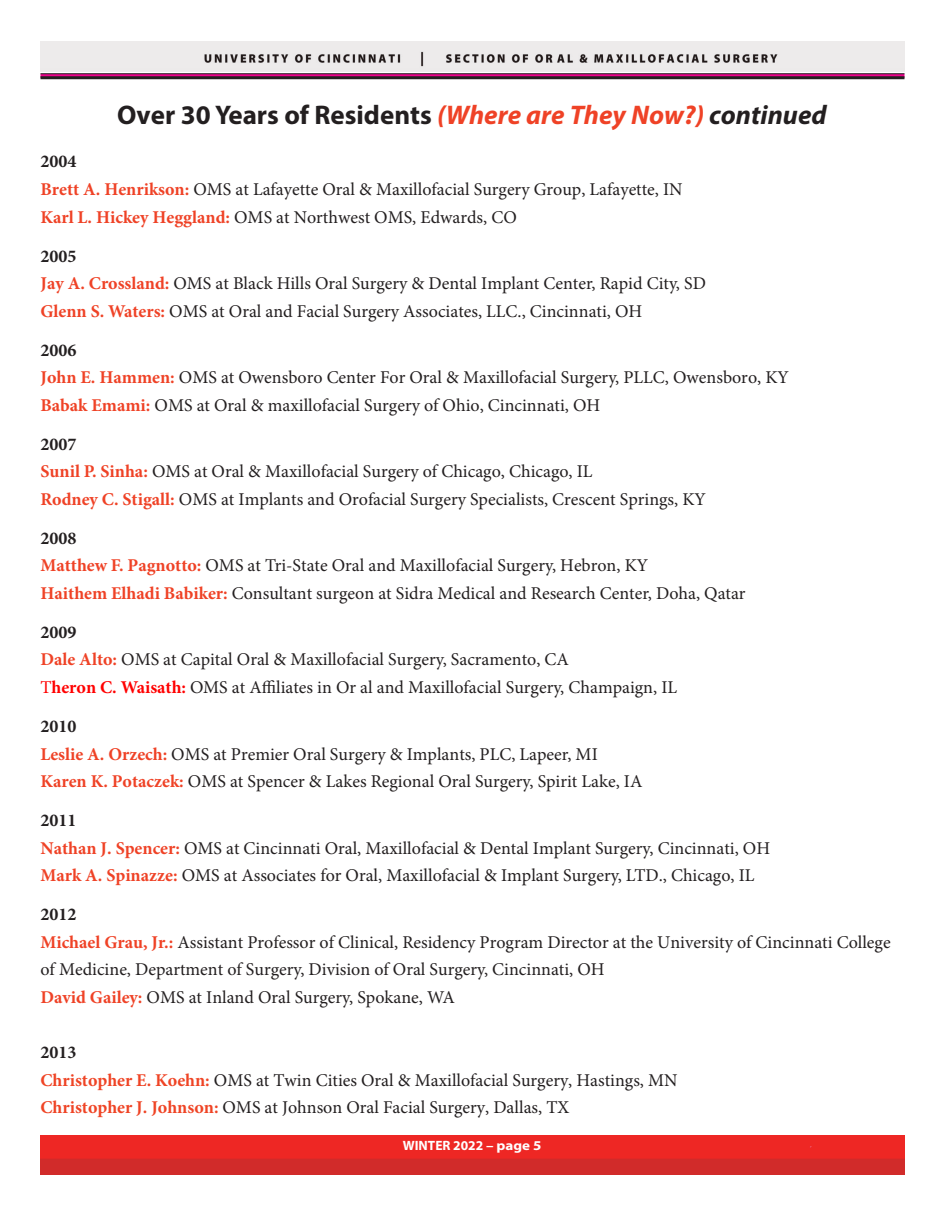
<style>
.page{position:relative;width:945px;height:1215px;background:#fff}
.page>*{position:absolute;margin:0;border:0;box-sizing:border-box;transform-origin:0 0}
.t1{font:700 27px "Myriad Pro";color:#231f20}
.t2{font:18px/27.6px "Minion Pro";color:#231f20}
.t3{font:700 13.5px "Myriad Pro";color:#fff}
.s1{font-style:italic;color:#ef4226}
.s2{font-style:italic}
.s3{font-weight:700}
.s4{font-weight:700;color:#ef4226}
.s5{color:#f00}
.s6{font-weight:700;color:#f00}
.s7{font-weight:700;color:#ef4425}
</style>
<div class="page">
<img style="left:40px;top:41px;width:864px;height:30px">
<img style="left:40px;top:1135px;width:864px;height:39px">
<svg style="left:40px;top:74px;width:864px;height:2px;background:#d4057e"></svg>
<hr style="left:40px;top:73px;width:864px;height:1px;background:#231f20">
<hr style="left:40px;top:76px;width:864px;height:3px;background:#231f20">
<h1 class="t1" style="left:117px;top:104px;width:711px">Over 30 Years of Residents <span class="s1">(Where are They Now?)</span> <span class="s2">continued</span></h1>
<p class="t2" style="left:40px;top:149px;width:644px"><span class="s3">2004<br></span><span class="s4">Brett A. Henrikson:</span> OMS at Lafayette Oral &amp; Maxillofacial Surgery Group, Lafayette, IN<br><span class="s4">Karl L. Hickey Heggland:</span> OMS at Northwest OMS, Edwards, CO</p>
<p class="t2" style="left:40px;top:244px;width:667px"><span class="s3">2005<br></span><span class="s4">Jay A. Crossland:</span> OMS at Black Hills Oral Surgery &amp; Dental Implant Center, Rapid City, SD<br><span class="s4">Glenn S. Waters:</span> OMS at Oral and Facial Surgery Associates, LLC., Cincinnati, OH</p>
<p class="t2" style="left:40px;top:338px;width:750px"><span class="s3">2006<br></span><span class="s4">John E. Hammen:</span> OMS at Owensboro Center For Oral &amp; Maxillofacial Surgery, PLLC, Owensboro, KY<br><span class="s4">Babak Emami:</span> OMS at Oral &amp; maxillofacial Surgery of Ohio, Cincinnati, OH</p>
<p class="t2" style="left:40px;top:432px;width:667px"><span class="s3">2007<br></span><span class="s4">Sunil P. Sinha:</span> OMS at Oral &amp; Maxillofacial Surgery of Chicago, Chicago, IL<br><span class="s4">Rodney C. Stigall:</span> OMS at Implants and Orofacial Surgery Specialists, Crescent Springs, KY</p>
<p class="t2" style="left:40px;top:526px;width:707px"><span class="s3">2008<br></span><span class="s4">Matthew F. Pagnotto:</span> OMS at Tri-State Oral and Maxillofacial Surgery, Hebron, KY<br><span class="s4">Haithem Elhadi Babiker:</span> Consultant surgeon at Sidra Medical and Research Center, Doha, Qatar</p>
<p class="t2" style="left:40px;top:620px;width:638px"><span class="s3">2009<br></span><span class="s4">Dale Alto:</span> OMS at Capital Oral &amp; Maxillofacial Surgery, Sacramento, CA<br><span class="s5">T</span><span class="s6">heron C. Waisath:</span> OMS at Affiliates in Or al and Maxillofacial Surgery, Champaign, IL</p>
<p class="t2" style="left:40px;top:714px;width:604px"><span class="s3">2010<br></span><span class="s4">Leslie A. Orzech:</span> OMS at Premier Oral Surgery &amp; Implants, PLC, Lapeer, MI<br><span class="s4">Karen K. Potaczek:</span> OMS at Spencer &amp; Lakes Regional Oral Surgery, Spirit Lake, IA</p>
<p class="t2" style="left:40px;top:808px;width:731px"><span class="s3">2011<br></span><span class="s4">Nathan J. Spencer:</span> OMS at Cincinnati Oral, Maxillofacial &amp; Dental Implant Surgery, Cincinnati, OH<br><span class="s4">Mark A. Spinazze:</span> OMS at Associates for Oral, Maxillofacial &amp; Implant Surgery, LTD., Chicago, IL</p>
<p class="t2" style="left:40px;top:902px;width:852px"><span class="s3">2012<br></span><span class="s4">Michael Grau, Jr.:</span> Assistant Professor of Clinical, Residency Program Director at the University of Cincinnati College of Medicine, Department of Surgery, Division of Oral Surgery, Cincinnati, OH<br><span class="s4">David Gailey:</span> OMS at Inland Oral Surgery, Spokane, WA</p>
<p class="t2" style="left:40px;top:1039px;width:639px"><span class="s3">2013<br></span><span class="s7">Christopher E. Koehn:</span> OMS at Twin Cities Oral &amp; Maxillofacial Surgery, Hastings, MN<br><span class="s7">Christopher J. Johnson:</span> OMS at Johnson Oral Facial Surgery, Dallas, TX</p>
<p class="t3" style="left:403px;top:1141px;width:140px">WINTER 2022 – page 5</p>
</div>
